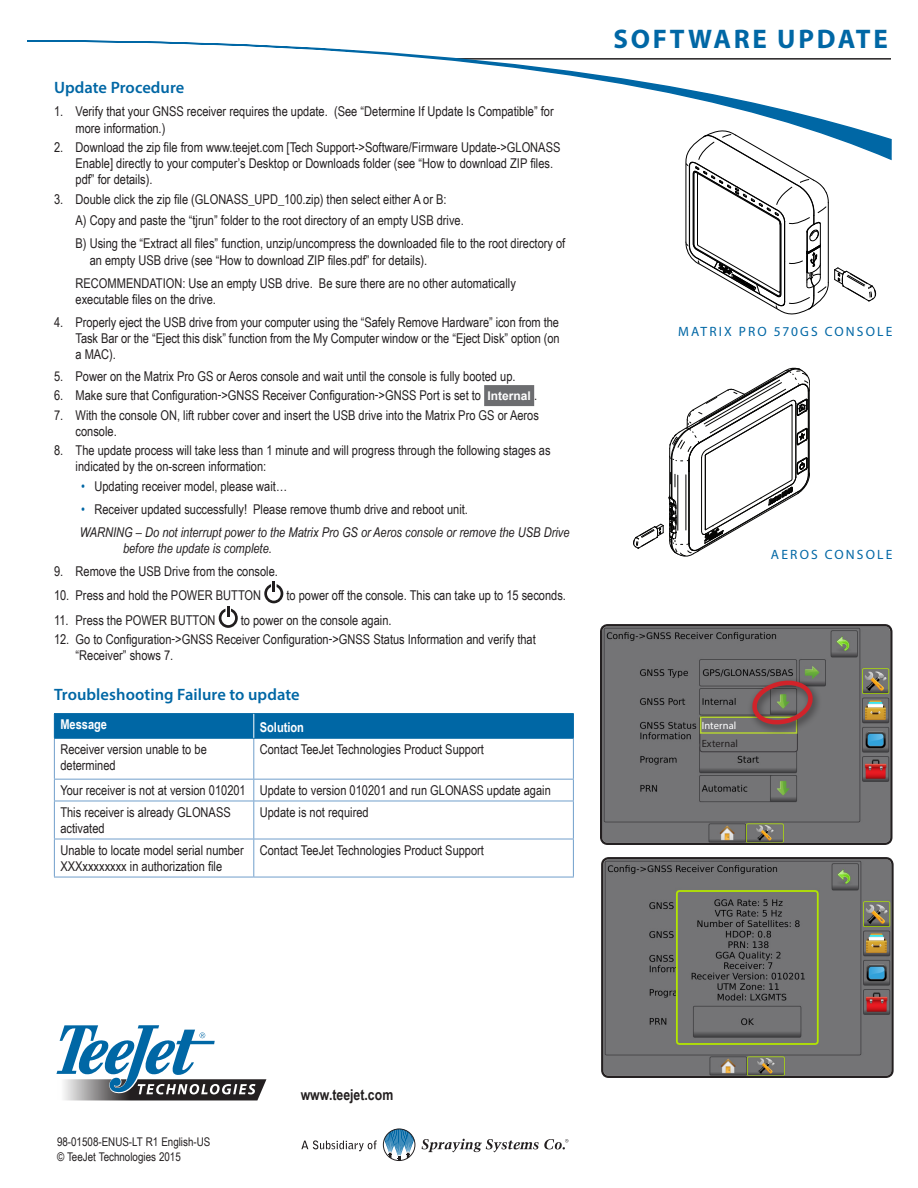
<style>
.page{position:relative;width:918px;height:1188px;background:#fff}
.page>*{position:absolute;margin:0;border:0;box-sizing:border-box;transform-origin:0 0}
.t1{font:700 27px "Myriad Pro";letter-spacing:.1em;color:#0067a5}
.subhead{font:600 16.5px "Myriad Pro";letter-spacing:.005em;color:#0067a5}
.t2{font:700 15px "Arial Narrow";color:#231f20}
.t3{font:13.5px/16.2px "Arial Narrow";color:#231f20}
.Note{font:italic 13.5px/16.2px "Arial Narrow";color:#231f20}
.Products{font:13.5px "Myriad Pro";letter-spacing:.16em;color:#0067a5}
.t4{font:700 13.5px "Arial Narrow";color:#fff}
.t5{font:12px "Arial Narrow";color:#231f20}
.text-_white_left{font:10.5px "Myriad Pro";letter-spacing:.01em;color:#fff}
.text-_black_left{font:10.5px "Myriad Pro";letter-spacing:.01em;color:#231f20}
.s1{font-family:"Arial";font-weight:700;font-size:12px;color:#fff}
.s2{color:#0067a5}
</style>
<div class="page">
<svg style="left:56px;top:1025px;width:210px;height:75px"></svg>
<svg style="left:383px;top:1128px;width:32px;height:33px"></svg>
<svg style="left:422px;top:1139px;width:147px;height:13px"></svg>
<svg style="left:301px;top:1140px;width:76px;height:11px"></svg>
<svg style="left:27px;top:40px;width:865px;height:121px"></svg>
<div style="left:484px;top:385px;width:50px;height:21px;background:#6c6d70"></div>
<svg style="left:264px;top:582px;width:19px;height:21px"></svg>
<svg style="left:219px;top:606px;width:19px;height:22px"></svg>
<hr style="left:54px;top:739px;width:1px;height:40px;background:#719fcb">
<hr style="left:253px;top:739px;width:1px;height:40px;background:#719fcb">
<hr style="left:573px;top:739px;width:1px;height:40px;background:#719fcb">
<svg style="left:54px;top:780px;width:1px;height:21px"></svg>
<hr style="left:254px;top:779px;width:320px;height:1px;background:#719fcb">
<svg style="left:253px;top:780px;width:1px;height:21px"></svg>
<svg style="left:573px;top:780px;width:1px;height:21px"></svg>
<hr style="left:54px;top:801px;width:1px;height:38px;background:#719fcb">
<hr style="left:254px;top:801px;width:320px;height:1px;background:#719fcb">
<hr style="left:253px;top:801px;width:1px;height:38px;background:#719fcb">
<hr style="left:573px;top:801px;width:1px;height:38px;background:#719fcb">
<hr style="left:54px;top:839px;width:200px;height:1px;background:#719fcb">
<hr style="left:54px;top:839px;width:1px;height:38px;background:#719fcb">
<hr style="left:254px;top:839px;width:320px;height:1px;background:#719fcb">
<hr style="left:253px;top:839px;width:1px;height:38px;background:#719fcb">
<hr style="left:573px;top:839px;width:1px;height:38px;background:#719fcb">
<hr style="left:54px;top:877px;width:200px;height:1px;background:#719fcb">
<hr style="left:254px;top:877px;width:320px;height:1px;background:#719fcb">
<hr style="left:54px;top:713px;width:200px;height:1px;background:#0067a5">
<hr style="left:254px;top:713px;width:320px;height:1px;background:#0067a5">
<hr style="left:54px;top:738px;width:200px;height:1px;background:#0067a5">
<hr style="left:254px;top:738px;width:320px;height:1px;background:#0067a5">
<div style="left:54px;top:714px;width:520px;height:24px;background:#0067a5"></div>
<hr style="left:54px;top:779px;width:200px;height:1px;background:#719fcb">
<hr style="left:54px;top:801px;width:200px;height:1px;background:#719fcb">
<svg style="left:686px;top:130px;width:191px;height:185px"></svg>
<svg style="left:633px;top:368px;width:177px;height:188px"></svg>
<img style="left:603px;top:627px;width:286px;height:215px">
<div style="left:600px;top:624px;width:292px;height:221px;border:2px solid #231f20;border-radius:7px"></div>
<div style="left:700px;top:716px;width:97px;height:36px;background:#747476;border-radius:3px"></div>
<div style="left:699px;top:716px;width:99px;height:36px;border:1px solid #3b393c;border-radius:3px"></div>
<div style="left:700px;top:716px;width:97px;height:18px;border:2px solid #b4d234"></div>
<div style="left:747px;top:676px;width:75px;height:59px;background:#231f20;opacity:.75"></div>
<svg style="left:752px;top:680px;width:61px;height:46px;background:#7f5854"></svg>
<img style="left:604px;top:860px;width:287px;height:215px">
<div style="left:601px;top:857px;width:293px;height:221px;border:2px solid #231f20;border-radius:7px"></div>
<p class="subhead" style="left:54px;top:77px;width:132px">Update Procedure</p>
<p class="t3" style="left:76px;top:103px;width:480px;text-indent:-22px">1. Verify that your GNSS receiver requires the update. (See “Determine If Update Is Compatible” for more information.)</p>
<p class="t3" style="left:76px;top:139px;width:486px;text-indent:-22px">2. Download the zip file from www.teejet.com [Tech Support-&gt;Software/Firmware Update-&gt;GLONASS<br>Enable] directly to your computer’s Desktop or Downloads folder (see “How to download ZIP files. pdf” for details).</p>
<p class="t3" style="left:54px;top:190px;width:394px">3. Double click the zip file (GLONASS_UPD_100.zip) then select either A or B:</p>
<p class="t3" style="left:76px;top:212px;width:390px">A) Copy and paste the “tjrun” folder to the root directory of an empty USB drive.</p>
<p class="t3" style="left:90px;top:235px;width:477px;text-indent:-14px">B) Using the “Extract all files” function, unzip/uncompress the downloaded file to the root directory of an empty USB drive (see “How to download ZIP files.pdf” for details).</p>
<p class="t3" style="left:76px;top:274px;width:442px">RECOMMENDATION: Use an empty USB drive. Be sure there are no other automatically executable files on the drive.</p>
<p class="t3" style="left:76px;top:313px;width:486px;text-align:justify;text-indent:-22px">4. Properly eject the USB drive from your computer using the “Safely Remove Hardware” icon from the Task Bar or the “Eject this disk” function from the My Computer window or the “Eject Disk” option (on a MAC).</p>
<p class="t3" style="left:54px;top:367px;width:463px">5. Power on the Matrix Pro GS or Aeros console and wait until the console is fully booted up.</p>
<p class="t3" style="left:54px;top:387px;width:485px">6. Make sure that Configuration-&gt;GNSS Receiver Configuration-&gt;GNSS Port is set to <span class="s1">Internal</span> .</p>
<p class="t3" style="left:76px;top:406px;width:465px;text-indent:-22px">7. With the console ON, lift rubber cover and insert the USB drive into the Matrix Pro GS or Aeros console.</p>
<p class="t3" style="left:76px;top:442px;width:477px;text-indent:-22px">8. The update process will take less than 1 minute and will progress through the following stages as indicated by the on-screen information:</p>
<p class="t3" style="left:81px;top:477px;width:208px"><span class="s2">•</span> Updating receiver model, please wait…</p>
<p class="t3" style="left:81px;top:500px;width:389px"><span class="s2">•</span> Receiver updated successfully! Please remove thumb drive and reboot unit.</p>
<p class="Note" style="left:123px;top:524px;width:448px;text-indent:-43px">WARNING – Do not interrupt power to the Matrix Pro GS or Aeros console or remove the USB Drive before the update is complete.</p>
<p class="t3" style="left:54px;top:563px;width:226px">9. Remove the USB Drive from the console.</p>
<p class="t3" style="left:54px;top:587px;width:209px">10. Press and hold the POWER BUTTON</p>
<p class="t3" style="left:286px;top:587px;width:281px">to power off the console. This can take up to 15 seconds.</p>
<p class="t3" style="left:54px;top:611px;width:163px">11. Press the POWER BUTTON</p>
<p class="t3" style="left:241px;top:611px;width:152px">to power on the console again.</p>
<p class="t3" style="left:76px;top:631px;width:462px;text-indent:-22px">12. Go to Configuration-&gt;GNSS Receiver Configuration-&gt;GNSS Status Information and verify that “Receiver” shows 7.</p>
<p class="subhead" style="left:54px;top:684px;width:247px">Troubleshooting Failure to update</p>
<p class="t4" style="left:60px;top:714px;width:48px">Message</p>
<p class="t4" style="left:260px;top:717px;width:46px">Solution</p>
<p class="t3" style="left:60px;top:741px;width:148px">Receiver version unable to be determined</p>
<p class="t3" style="left:260px;top:741px;width:226px">Contact TeeJet Technologies Product Support</p>
<p class="t3" style="left:60px;top:782px;width:187px">Your receiver is not at version 010201</p>
<p class="t3" style="left:260px;top:782px;width:293px">Update to version 010201 and run GLONASS update again</p>
<p class="t3" style="left:60px;top:803px;width:172px">This receiver is already GLONASS activated</p>
<p class="t3" style="left:260px;top:803px;width:110px">Update is not required</p>
<p class="t3" style="left:60px;top:841px;width:185px">Unable to locate model serial number<br>XXXxxxxxxxx in authorization file</p>
<p class="t3" style="left:260px;top:841px;width:226px">Contact TeeJet Technologies Product Support</p>
<h1 class="t1" style="left:614px;top:22px;width:276px">SOFTWARE UPDATE</h1>
<p class="Products" style="left:678px;top:323px;width:216px">MATRIX PRO 570GS CONSOLE</p>
<p class="Products" style="left:771px;top:546px;width:123px">AEROS CONSOLE</p>
<p class="text-_white_left" style="left:702px;top:719px;width:36px">Internal</p>
<p class="text-_black_left" style="left:702px;top:737px;width:38px">External</p>
<p class="t5" style="left:57px;top:1133px;width:155px">98-01508-ENUS-LT R1 English-US</p>
<p class="t5" style="left:57px;top:1148px;width:125px">© TeeJet Technologies 2015</p>
<p class="t2" style="left:301px;top:1084px;width:94px">www.teejet.com</p>
</div>
